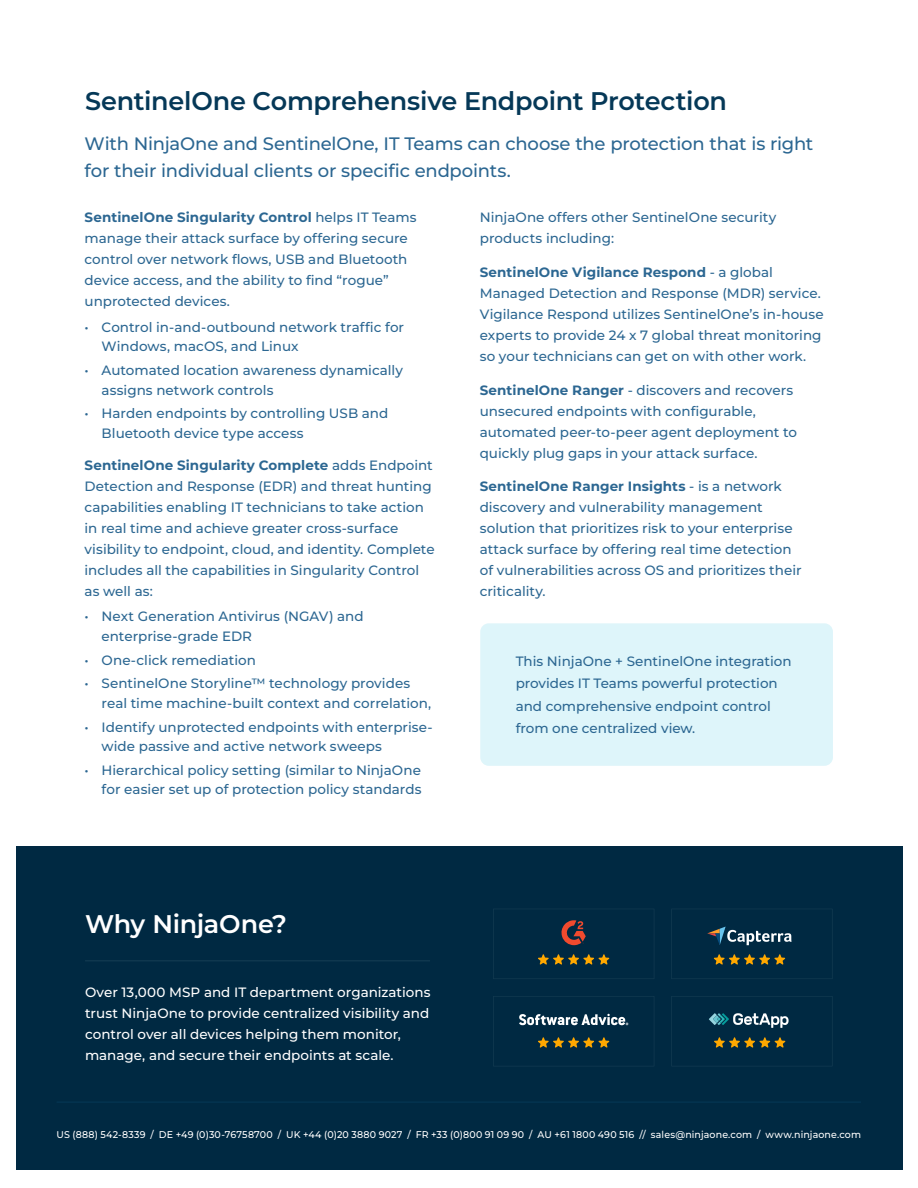
<style>
.page{position:relative;width:918px;height:1188px;background:#fff}
.page>*{position:absolute;margin:0;border:0;box-sizing:border-box;transform-origin:0 0}
.t1{font:600 25.5px "Montserrat";letter-spacing:-.01em;color:#053857}
.H2_White{font:600 25.5px "Montserrat";letter-spacing:-.015em;color:#fff}
.Body{font:500 18px/27px "Montserrat";letter-spacing:-.01em;color:#2c6792}
.Body-2{font:500 13.5px/21px "Montserrat";color:#2c6792}
.Body_White{font:500 13.5px/21px "Montserrat";color:#fff}
.Body-3{font:500 9.75px "Montserrat";letter-spacing:.015em;color:#fff}
.s1{font-weight:700}
</style>
<div class="page">
<div style="left:16px;top:846px;width:886px;height:323px;background:#002942"></div>
<hr style="left:57px;top:1102px;width:804px;height:1px;background:#053857">
<hr style="left:85px;top:960px;width:345px;height:1px;background:#173e54">
<div style="left:480px;top:623px;width:353px;height:143px;background:#def5fa;border-radius:9px"></div>
<svg style="left:493px;top:909px;width:161px;height:70px"></svg>
<svg style="left:493px;top:996px;width:161px;height:70px"></svg>
<svg style="left:671px;top:909px;width:162px;height:70px"></svg>
<svg style="left:671px;top:996px;width:162px;height:70px"></svg>
<h2 class="t1" style="left:85px;top:84px;width:644px">SentinelOne Comprehensive Endpoint Protection</h2>
<p class="Body" style="left:85px;top:129px;width:730px">With NinjaOne and SentinelOne, IT Teams can choose the protection that is right for their individual clients or specific endpoints.</p>
<p class="Body-2" style="left:85px;top:206px;width:334px"><span class="s1">SentinelOne Singularity Control</span> helps IT Teams manage their attack surface by offering secure control over network flows, USB and Bluetooth device access, and the ability to find “rogue” unprotected devices.</p>
<p class="Body-2" style="left:102px;top:317px;width:304px;line-height:19.5px;text-indent:-17px">• Control in-and-outbound network traffic for<br>Windows, macOS, and Linux</p>
<p class="Body-2" style="left:102px;top:360px;width:303px;line-height:19.5px;text-indent:-17px">• Automated location awareness dynamically assigns network controls</p>
<p class="Body-2" style="left:102px;top:404px;width:288px;line-height:19.5px;text-indent:-17px">• Harden endpoints by controlling USB and<br>Bluetooth device type access</p>
<p class="Body-2" style="left:85px;top:454px;width:352px"><span class="s1">SentinelOne Singularity Complete</span> adds Endpoint Detection and Response (EDR) and threat hunting capabilities enabling IT technicians to take action in real time and achieve greater cross-surface visibility to endpoint, cloud, and identity. Complete includes all the capabilities in Singularity Control as well as:</p>
<p class="Body-2" style="left:102px;top:607px;width:264px;line-height:19.5px;text-indent:-17px">• Next Generation Antivirus (NGAV) and enterprise-grade EDR</p>
<p class="Body-2" style="left:85px;top:649px;width:173px">• One-click remediation</p>
<p class="Body-2" style="left:102px;top:674px;width:331px;line-height:19.5px;text-indent:-17px">• SentinelOne Storyline™ technology provides real time machine-built context and correlation,</p>
<p class="Body-2" style="left:102px;top:717px;width:333px;line-height:19.5px;text-indent:-17px">• Identify unprotected endpoints with enterprise&shy;wide passive and active network sweeps</p>
<p class="Body-2" style="left:85px;top:760px;width:338px;line-height:19.5px;text-align:right">• Hierarchical policy setting (similar to NinjaOne for easier set up of protection policy standards</p>
<p class="Body-2" style="left:480px;top:206px;width:298px">NinjaOne offers other SentinelOne security products including:</p>
<p class="Body-2" style="left:480px;top:261px;width:345px"><span class="s1">SentinelOne Vigilance Respond</span> - a global Managed Detection and Response (MDR) service.<br>Vigilance Respond utilizes SentinelOne’s in-house experts to provide 24 x 7 global threat monitoring so your technicians can get on with other work.</p>
<p class="Body-2" style="left:480px;top:379px;width:319px"><span class="s1">SentinelOne Ranger</span> - discovers and recovers unsecured endpoints with configurable, automated peer-to-peer agent deployment to quickly plug gaps in your attack surface.</p>
<p class="Body-2" style="left:480px;top:476px;width:323px"><span class="s1">SentinelOne Ranger Insights</span> - is a network discovery and vulnerability management solution that prioritizes risk to your enterprise attack surface by offering real time detection of vulnerabilities across OS and prioritizes their criticality.</p>
<p class="Body-2" style="left:516px;top:649px;width:277px;line-height:22.5px">This NinjaOne + SentinelOne integration provides IT Teams powerful protection and comprehensive endpoint control from one centralized view.</p>
<p class="H2_White" style="left:85px;top:907px;width:204px">Why NinjaOne?</p>
<p class="Body_White" style="left:85px;top:981px;width:347px">Over 13,000 MSP and IT department organizations trust NinjaOne to provide centralized visibility and control over all devices helping them monitor, manage, and secure their endpoints at scale.</p>
<p class="Body-3" style="left:57px;top:1128px;width:806px">US (888) 542-8339 / DE +49 (0)30-76758700 / UK +44 (0)20 3880 9027 / FR +33 (0)800 91 09 90 / AU +61 1800 490 516 // sales@ninjaone.com / www.ninjaone.com</p>
</div>
